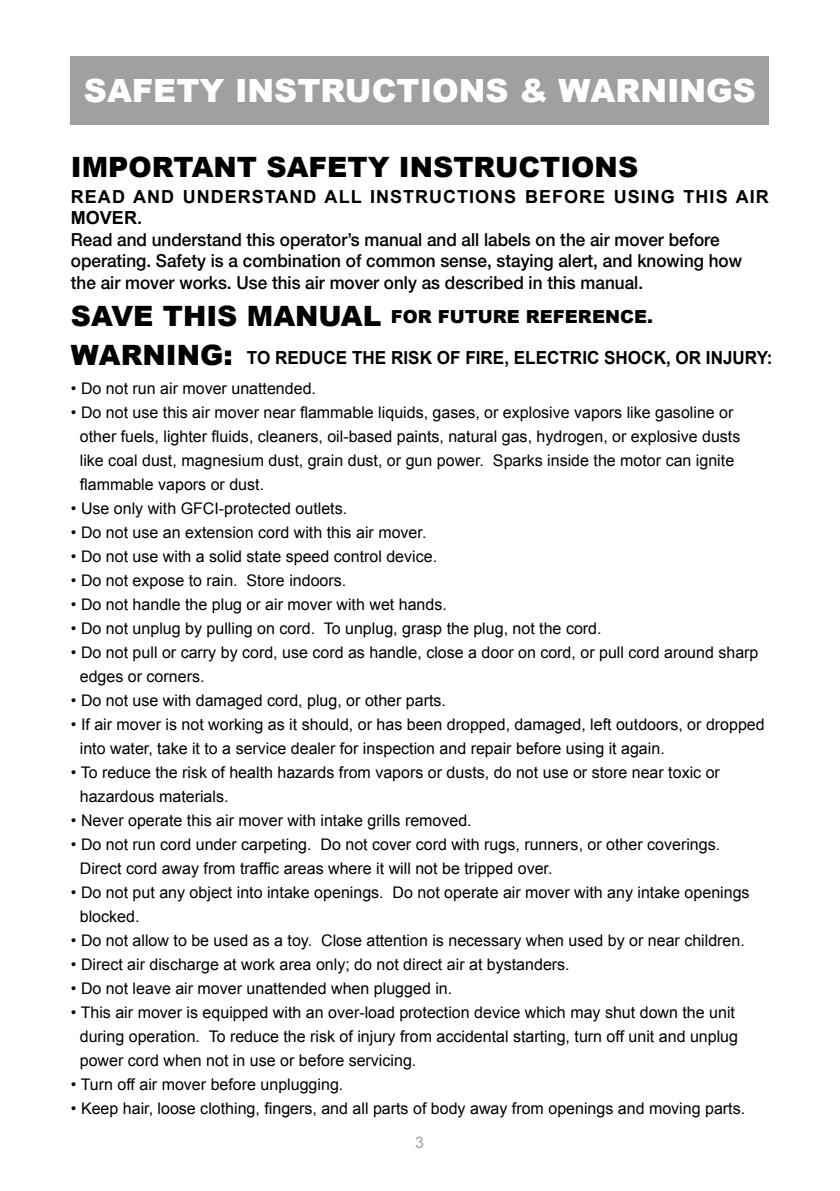
<style>
.page{position:relative;width:840px;height:1191px;background:#fff}
.page>*{position:absolute;margin:0;border:0;box-sizing:border-box;transform-origin:0 0}
.t1{font:900 32px "Arial";color:#fff}
.t2{font:900 28px "Arial";color:#000}
.t3{font:500 18px/21.6px "Helvetica Neue";color:#000;scale:.95 1}
.t4{font:700 18px/21.6px "Arial";letter-spacing:.055em;color:#000}
.t5{font:700 18px "Arial";color:#000;scale:.95 1}
.t6{font:900 18px "Arial";color:#000}
.t7{font:16px/24px "Arial";color:#000}
.t8{font:16px "Arial";color:#9fa0a0}
.s1{font-size:28px}
</style>
<div class="page">
<div style="left:71px;top:57px;width:697px;height:68px;background:#9fa0a0"></div>
<h1 class="t1" style="left:84px;top:67px;width:673px">SAFETY INSTRUCTIONS &amp; WARNINGS</h1>
<h2 class="t2" style="left:71px;top:147px;width:568px">IMPORTANT SAFETY INSTRUCTIONS</h2>
<p class="t4" style="left:71px;top:186px;width:699px">READ AND UNDERSTAND ALL INSTRUCTIONS BEFORE USING THIS AIR<br>MOVER.</p>
<p class="t3" style="left:71px;top:228px;width:707px">Read and understand this operator’s manual and all labels on the air mover before operating. Safety is a combination of common sense, staying alert, and knowing how the air mover works. Use this air mover only as described in this manual.</p>
<p class="t6" style="left:71px;top:303px;width:583px"><span class="s1">SAVE THIS MANUAL</span> FOR FUTURE REFERENCE.</p>
<h2 class="t2" style="left:71px;top:334px;width:163px">WARNING:</h2>
<p class="t5" style="left:247px;top:346px;width:554px">TO REDUCE THE RISK OF FIRE, ELECTRIC SHOCK, OR INJURY:</p>
<p class="t7" style="left:71px;top:376px;width:246px">• Do not run air mover unattended.</p>
<p class="t7" style="left:80px;top:400px;width:661px;text-indent:-9px">• Do not use this air mover near flammable liquids, gases, or explosive vapors like gasoline or other fuels, lighter fluids, cleaners, oil-based paints, natural gas, hydrogen, or explosive dusts like coal dust, magnesium dust, grain dust, or gun power. Sparks inside the motor can ignite flammable vapors or dust.</p>
<p class="t7" style="left:71px;top:496px;width:277px">• Use only with GFCI-protected outlets.</p>
<p class="t7" style="left:71px;top:520px;width:357px">• Do not use an extension cord with this air mover.</p>
<p class="t7" style="left:71px;top:544px;width:367px">• Do not use with a solid state speed control device.</p>
<p class="t7" style="left:71px;top:568px;width:277px">• Do not expose to rain. Store indoors.</p>
<p class="t7" style="left:71px;top:592px;width:377px">• Do not handle the plug or air mover with wet hands.</p>
<p class="t7" style="left:71px;top:616px;width:532px">• Do not unplug by pulling on cord. To unplug, grasp the plug, not the cord.</p>
<p class="t7" style="left:80px;top:640px;width:679px;text-indent:-9px">• Do not pull or carry by cord, use cord as handle, close a door on cord, or pull cord around sharp edges or corners.</p>
<p class="t7" style="left:71px;top:688px;width:376px">• Do not use with damaged cord, plug, or other parts.</p>
<p class="t7" style="left:80px;top:712px;width:686px;text-indent:-9px">• If air mover is not working as it should, or has been dropped, damaged, left outdoors, or dropped into water, take it to a service dealer for inspection and repair before using it again.</p>
<p class="t7" style="left:80px;top:760px;width:641px;text-indent:-9px">• To reduce the risk of health hazards from vapors or dusts, do not use or store near toxic or hazardous materials.</p>
<p class="t7" style="left:71px;top:808px;width:402px">• Never operate this air mover with intake grills removed.</p>
<p class="t7" style="left:80px;top:832px;width:641px;text-indent:-9px">• Do not run cord under carpeting. Do not cover cord with rugs, runners, or other coverings.<br>Direct cord away from traffic areas where it will not be tripped over.</p>
<p class="t7" style="left:80px;top:880px;width:671px;text-indent:-9px">• Do not put any object into intake openings. Do not operate air mover with any intake openings blocked.</p>
<p class="t7" style="left:71px;top:928px;width:675px">• Do not allow to be used as a toy. Close attention is necessary when used by or near children.</p>
<p class="t7" style="left:71px;top:952px;width:500px">• Direct air discharge at work area only; do not direct air at bystanders.</p>
<p class="t7" style="left:71px;top:976px;width:382px">• Do not leave air mover unattended when plugged in.</p>
<p class="t7" style="left:80px;top:1000px;width:659px;text-indent:-9px">• This air mover is equipped with an over-load protection device which may shut down the unit during operation. To reduce the risk of injury from accidental starting, turn off unit and unplug power cord when not in use or before servicing.</p>
<p class="t7" style="left:71px;top:1072px;width:274px">• Turn off air mover before unplugging.</p>
<p class="t7" style="left:71px;top:1096px;width:675px">• Keep hair, loose clothing, fingers, and all parts of body away from openings and moving parts.</p>
<p class="t8" style="left:415px;top:1131px;width:10px">3</p>
</div>
